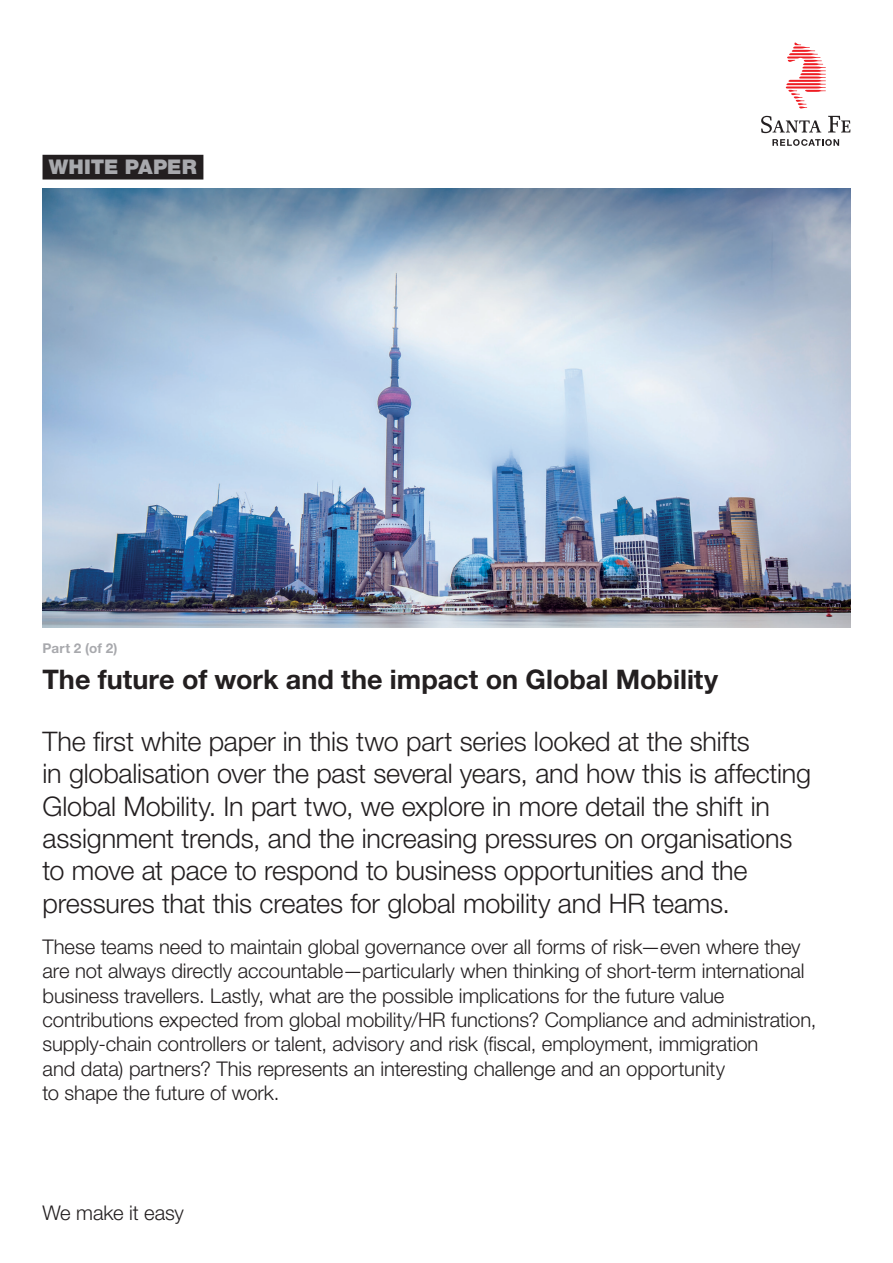
<style>
.page{position:relative;width:893px;height:1263px;background:#fff}
.page>*{position:absolute;margin:0;border:0;box-sizing:border-box;transform-origin:0 0}
.t1{font:300 27px/32.4px "Helvetica Neue LT Pro";letter-spacing:-.01em;color:#231f20}
.t2{font:700 27px "Helvetica Neue LT Pro";color:#231f20}
.t3{font:300 20.25px/24.3px "Helvetica Neue LT Pro";letter-spacing:-.005em;color:#231f20}
.t4{font:900 20.25px "Helvetica Neue LT Pro";letter-spacing:.005em;color:#a8a9ad}
.t5{font:700 13.5px "Helvetica Neue LT Pro";letter-spacing:.015em;color:#a8a9ad}
</style>
<div class="page">
<img style="left:43px;top:188px;width:807px;height:439px">
<svg style="left:772px;top:139px;width:67px;height:7px"></svg>
<svg style="left:761px;top:116px;width:60px;height:17px"></svg>
<svg style="left:828px;top:116px;width:22px;height:16px"></svg>
<svg style="left:786px;top:43px;width:40px;height:65px"></svg>
<div style="left:43px;top:155px;width:160px;height:25px;background:#231f20"></div>
<p class="t4" style="left:49px;top:155px;width:149px">WHITE PAPER</p>
<p class="t5" style="left:43px;top:640px;width:77px">Part 2 (of 2)</p>
<h1 class="t2" style="left:43px;top:663px;width:677px">The future of work and the impact on Global Mobility</h1>
<p class="t1" style="left:43px;top:724px;width:770px">The first white paper in this two part series looked at the shifts<br>in globalisation over the past several years, and how this is affecting Global Mobility. In part two, we explore in more detail the shift in assignment trends, and the increasing pressures on organisations to move at pace to respond to business opportunities and the pressures that this creates for global mobility and HR teams.</p>
<p class="t3" style="left:43px;top:934px;width:775px">These teams need to maintain global governance over all forms of risk—even where they are not always directly accountable—particularly when thinking of short-term international business travellers. Lastly, what are the possible implications for the future value contributions expected from global mobility/HR functions? Compliance and administration, supply-chain controllers or talent, advisory and risk (fiscal, employment, immigration<br>and data) partners? This represents an interesting challenge and an opportunity<br>to shape the future of work.</p>
<p class="t3" style="left:43px;top:1201px;width:143px">We make it easy</p>
</div>
